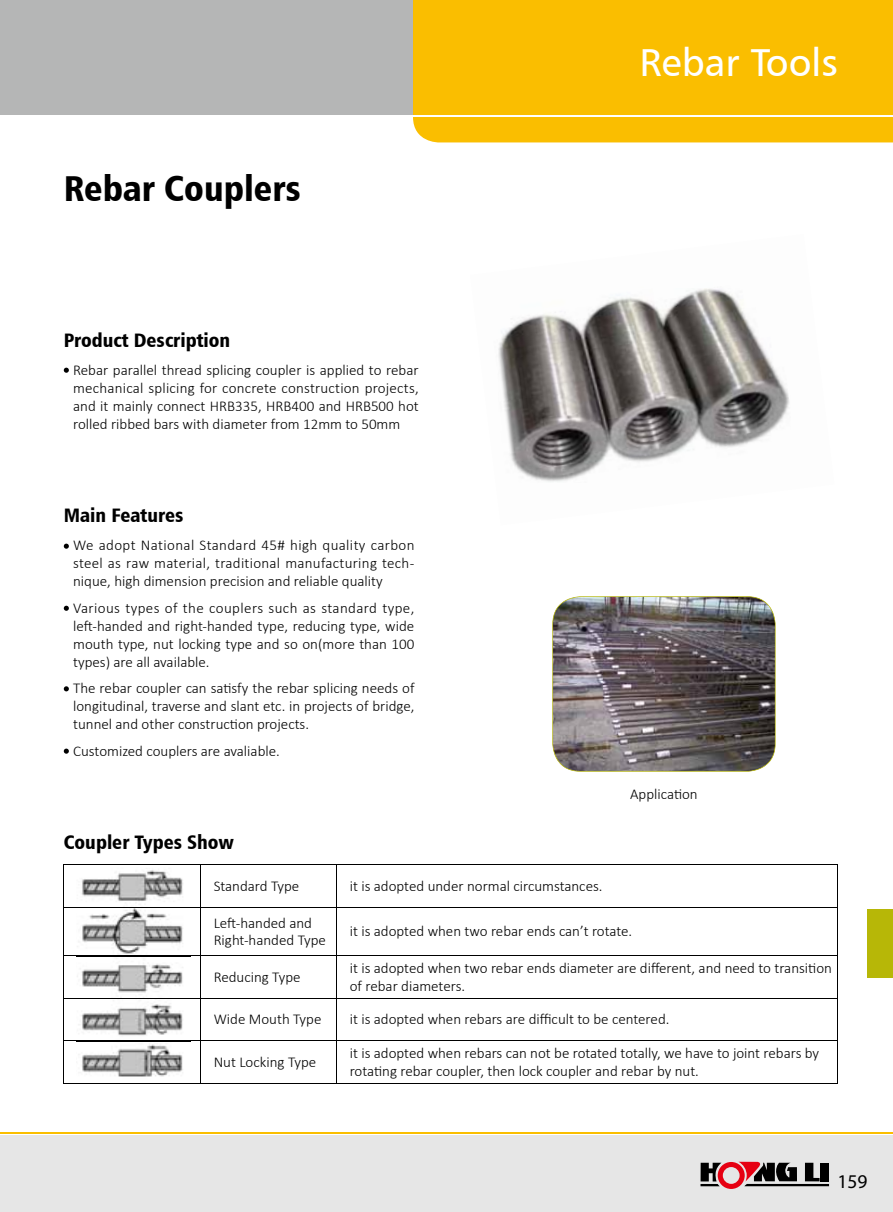
<style>
.page{position:relative;width:893px;height:1212px;background:#fff}
.page>*{position:absolute;margin:0;border:0;box-sizing:border-box;transform-origin:0 0}
.t1{font:39px "Humanist 777 BT Roman B";color:#fff}
.t2{font:36px "Humanist 777 BT Black Condensed B";color:#000}
.t3{font:19.5px "Humanist 777 BT Black Condensed B";color:#000}
.t4{font:19.5px "Myriad Pro";color:#000}
.t5{font:300 15px/18px "Calibri";color:#000;text-align:justify}
</style>
<div class="page">
<div style="left:0;top:1135px;width:893px;height:77px;background:#e6e6e6"></div>
<div style="left:0;top:0;width:893px;height:115px;background:#b5b6b6"></div>
<div style="left:413px;top:0;width:480px;height:142px;background:#fabe00"></div>
<hr style="left:413px;top:115px;width:480px;height:1px;background:#fff">
<hr style="left:0;top:1132px;width:893px;height:1px;background:#fabe00">
<svg style="left:700px;top:1162px;width:129px;height:27px"></svg>
<div style="left:867px;top:909px;width:26px;height:68px;background:#b7b707"></div>
<svg style="left:64px;top:368px;width:5px;height:5px"></svg>
<svg style="left:64px;top:544px;width:5px;height:5px"></svg>
<svg style="left:64px;top:606px;width:5px;height:5px"></svg>
<svg style="left:64px;top:686px;width:5px;height:5px"></svg>
<svg style="left:64px;top:748px;width:5px;height:6px"></svg>
<hr style="left:64px;top:865px;width:137px;height:1px;background:#000">
<hr style="left:64px;top:865px;width:1px;height:42px;background:#000">
<hr style="left:64px;top:907px;width:137px;height:1px;background:#000">
<hr style="left:64px;top:908px;width:1px;height:48px;background:#000">
<hr style="left:201px;top:865px;width:136px;height:1px;background:#000">
<hr style="left:201px;top:865px;width:1px;height:42px;background:#000">
<hr style="left:337px;top:865px;width:501px;height:1px;background:#000">
<hr style="left:337px;top:865px;width:1px;height:42px;background:#000">
<hr style="left:837px;top:865px;width:1px;height:42px;background:#000">
<hr style="left:201px;top:907px;width:136px;height:1px;background:#000">
<hr style="left:201px;top:908px;width:1px;height:48px;background:#000">
<hr style="left:337px;top:907px;width:501px;height:1px;background:#000">
<hr style="left:337px;top:908px;width:1px;height:48px;background:#000">
<hr style="left:837px;top:908px;width:1px;height:48px;background:#000">
<hr style="left:64px;top:956px;width:137px;height:1px;background:#000">
<hr style="left:64px;top:956px;width:1px;height:42px;background:#000">
<hr style="left:201px;top:956px;width:136px;height:1px;background:#000">
<hr style="left:201px;top:956px;width:1px;height:42px;background:#000">
<hr style="left:337px;top:956px;width:501px;height:1px;background:#000">
<hr style="left:337px;top:956px;width:1px;height:42px;background:#000">
<hr style="left:837px;top:956px;width:1px;height:42px;background:#000">
<hr style="left:64px;top:998px;width:137px;height:1px;background:#000">
<hr style="left:64px;top:998px;width:1px;height:43px;background:#000">
<hr style="left:201px;top:998px;width:136px;height:1px;background:#000">
<hr style="left:201px;top:998px;width:1px;height:43px;background:#000">
<hr style="left:337px;top:998px;width:501px;height:1px;background:#000">
<hr style="left:337px;top:998px;width:1px;height:43px;background:#000">
<hr style="left:837px;top:998px;width:1px;height:43px;background:#000">
<hr style="left:64px;top:1041px;width:137px;height:1px;background:#000">
<hr style="left:64px;top:1041px;width:1px;height:42px;background:#000">
<hr style="left:201px;top:1041px;width:136px;height:1px;background:#000">
<hr style="left:201px;top:1041px;width:1px;height:42px;background:#000">
<hr style="left:337px;top:1041px;width:501px;height:1px;background:#000">
<hr style="left:337px;top:1041px;width:1px;height:42px;background:#000">
<hr style="left:837px;top:1041px;width:1px;height:42px;background:#000">
<hr style="left:64px;top:1083px;width:137px;height:1px;background:#000">
<hr style="left:201px;top:1083px;width:136px;height:1px;background:#000">
<hr style="left:337px;top:1083px;width:501px;height:1px;background:#000">
<img style="left:77px;top:870px;width:113px;height:207px">
<img style="left:77px;top:907px;width:113px;height:1px">
<img style="left:77px;top:956px;width:113px;height:1px">
<img style="left:77px;top:998px;width:113px;height:1px">
<img style="left:77px;top:1041px;width:113px;height:1px">
<img style="left:498px;top:288px;width:292px;height:194px">
<img style="left:552px;top:596px;width:224px;height:176px">
<h2 class="t2" style="left:64px;top:165px;width:238px">Rebar Couplers</h2>
<h3 class="t3" style="left:64px;top:327px;width:168px">Product Description</h3>
<p class="t5" style="left:73px;top:361px;width:347px">Rebar parallel thread splicing coupler is applied to rebar mechanical splicing for concrete construction projects, and it mainly connect HRB335, HRB400 and HRB500 hot rolled ribbed bars with diameter from 12mm to 50mm</p>
<h3 class="t3" style="left:64px;top:503px;width:121px">Main Features</h3>
<p class="t5" style="left:73px;top:536px;width:343px">We adopt National Standard 45# high quality carbon steel as raw material, traditional manufacturing tech&shy;nique, high dimension precision and reliable quality</p>
<p class="t5" style="left:73px;top:598px;width:343px">Various types of the couplers such as standard type, left-handed and right-handed type, reducing type, wide mouth type, nut locking type and so on(more than 100 types) are all available.</p>
<p class="t5" style="left:73px;top:679px;width:343px">The rebar coupler can satisfy the rebar splicing needs of longitudinal, traverse and slant etc. in projects of bridge, tunnel and other construction projects.</p>
<p class="t5" style="left:73px;top:741px;width:208px">Customized couplers are avaliable.</p>
<h1 class="t1" style="left:639px;top:38px;width:200px">Rebar Tools</h1>
<p class="t5" style="left:630px;top:785px;width:69px">Application</p>
<h3 class="t3" style="left:64px;top:830px;width:172px">Coupler Types Show</h3>
<p class="t5" style="left:214px;top:877px;width:87px">Standard Type</p>
<p class="t5" style="left:350px;top:877px;width:254px">it is adopted under normal circumstances.</p>
<p class="t5" style="left:214px;top:914px;width:114px;line-height:17.5px">Left-handed and<br>Right-handed Type</p>
<p class="t5" style="left:350px;top:922px;width:284px">it is adopted when two rebar ends can’t rotate.</p>
<p class="t5" style="left:214px;top:968px;width:88px">Reducing Type</p>
<p class="t5" style="left:350px;top:959px;width:484px;line-height:17.5px">it is adopted when two rebar ends diameter are different, and need to transition of rebar diameters.</p>
<p class="t5" style="left:214px;top:1010px;width:109px">Wide Mouth Type</p>
<p class="t5" style="left:350px;top:1010px;width:321px">it is adopted when rebars are difficult to be centered.</p>
<p class="t5" style="left:214px;top:1053px;width:104px">Nut Locking Type</p>
<p class="t5" style="left:350px;top:1044px;width:471px;line-height:17.5px">it is adopted when rebars can not be rotated totally, we have to joint rebars by rotating rebar coupler, then lock coupler and rebar by nut.</p>
<h3 class="t4" style="left:837px;top:1169px;width:32px">159</h3>
</div>
